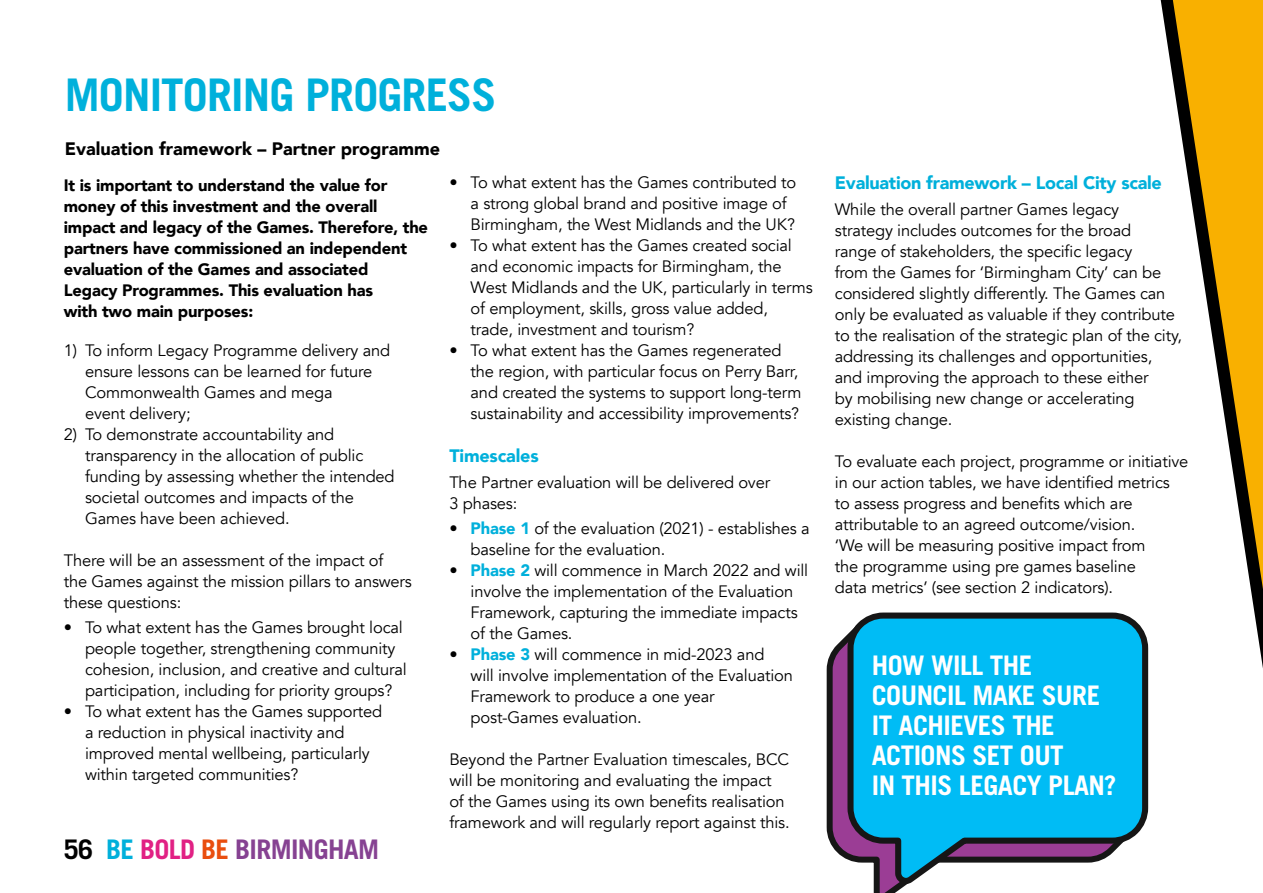
<style>
.page{position:relative;width:1263px;height:893px;background:#fff}
.page>*{position:absolute;margin:0;border:0;box-sizing:border-box;transform-origin:0 0}
.t1{font:700 45px "Trade Gothic";letter-spacing:-.02em;color:#00b0db}
.t2{font:700 27px/30px "Trade Gothic";letter-spacing:-.02em;color:#fff}
.t3{font:700 27px "Trade Gothic";letter-spacing:-.025em;color:#864292}
.t4{font:900 18px "Avenir";letter-spacing:-.015em;color:#00b0db}
.t5{font:900 18px "Avenir";color:#000}
.t6{font:16.5px/21px "Avenir";letter-spacing:-.01em;color:#000}
.t7{font:900 16.5px/21px "Avenir";letter-spacing:-.01em;color:#000}
.s1{color:#000}
.s2{color:#00b0db}
.s3{color:#e12184}
.s4{color:#e94e0f}
.s5{font-weight:900;color:#00b0db}
</style>
<div class="page">
<svg style="left:1160px;top:0;width:103px;height:668px"></svg>
<svg style="left:826px;top:638px;width:77px;height:255px"></svg>
<svg style="left:844px;top:612px;width:305px;height:275px;background:#22acdc"></svg>
<h1 class="t1" style="left:65px;top:68px;width:433px">MONITORING PROGRESS</h1>
<p class="t5" style="left:65px;top:134px;width:377px">Evaluation framework – Partner programme</p>
<p class="t7" style="left:64px;top:174px;width:366px">It is important to understand the value for money of this investment and the overall impact and legacy of the Games. Therefore, the partners have commissioned an independent evaluation of the Games and associated<br>Legacy Programmes. This evaluation has<br>with two main purposes:</p>
<p class="t6" style="left:85px;top:340px;width:307px;text-indent:-21px">1) To inform Legacy Programme delivery and ensure lessons can be learned for future<br>Commonwealth Games and mega<br>event delivery;</p>
<p class="t6" style="left:85px;top:424px;width:311px;text-indent:-21px">2) To demonstrate accountability and transparency in the allocation of public funding by assessing whether the intended societal outcomes and impacts of the Games have been achieved.</p>
<p class="t6" style="left:64px;top:550px;width:350px">There will be an assessment of the impact of<br>the Games against the mission pillars to answers these questions:</p>
<p class="t6" style="left:85px;top:617px;width:323px;text-indent:-21px">• To what extent has the Games brought local people together, strengthening community cohesion, inclusion, and creative and cultural participation, including for priority groups?</p>
<p class="t6" style="left:85px;top:701px;width:299px;text-indent:-21px">• To what extent has the Games supported a reduction in physical inactivity and improved mental wellbeing, particularly within targeted communities?</p>
<h2 class="t3" style="left:64px;top:833px;width:317px"><span class="s1">56</span> <span class="s2">BE</span> <span class="s3">BOLD</span> <span class="s4">BE</span> BIRMINGHAM</h2>
<p class="t6" style="left:471px;top:172px;width:327px;text-indent:-21px">• To what extent has the Games contributed to a strong global brand and positive image of<br>Birmingham, the West Midlands and the UK?</p>
<p class="t6" style="left:471px;top:235px;width:344px;text-indent:-21px">• To what extent has the Games created social and economic impacts for Birmingham, the West Midlands and the UK, particularly in terms of employment, skills, gross value added, trade, investment and tourism?</p>
<p class="t6" style="left:471px;top:340px;width:332px;text-indent:-21px">• To what extent has the Games regenerated the region, with particular focus on Perry Barr, and created the systems to support long-term sustainability and accessibility improvements?</p>
<p class="t4" style="left:449px;top:441px;width:91px">Timescales</p>
<p class="t6" style="left:449px;top:472px;width:322px">The Partner evaluation will be delivered over<br>3 phases:</p>
<p class="t6" style="left:471px;top:518px;width:341px;text-indent:-21px">• <span class="s5">Phase 1</span> of the evaluation (2021) - establishes a baseline for the evaluation.</p>
<p class="t6" style="left:471px;top:560px;width:339px;text-indent:-21px">• <span class="s5">Phase 2</span> will commence in March 2022 and will involve the implementation of the Evaluation Framework, capturing the immediate impacts of the Games.</p>
<p class="t6" style="left:471px;top:644px;width:324px;text-indent:-21px">• <span class="s5">Phase 3</span> will commence in mid-2023 and<br>will involve implementation of the Evaluation Framework to produce a one year post-Games evaluation.</p>
<p class="t6" style="left:449px;top:749px;width:342px">Beyond the Partner Evaluation timescales, BCC will be monitoring and evaluating the impact of the Games using its own benefits realisation framework and will regularly report against this.</p>
<p class="t4" style="left:835px;top:168px;width:329px">Evaluation framework – Local City scale</p>
<p class="t6" style="left:835px;top:199px;width:348px">While the overall partner Games legacy<br>strategy includes outcomes for the broad<br>range of stakeholders, the specific legacy<br>from the Games for ‘Birmingham City’ can be considered slightly differently. The Games can only be evaluated as valuable if they contribute to the realisation of the strategic plan of the city, addressing its challenges and opportunities, and improving the approach to these either<br>by mobilising new change or accelerating existing change.</p>
<p class="t6" style="left:835px;top:451px;width:355px">To evaluate each project, programme or initiative in our action tables, we have identified metrics to assess progress and benefits which are attributable to an agreed outcome/vision.<br>‘We will be measuring positive impact from<br>the programme using pre games baseline<br>data metrics’ (see section 2 indicators).</p>
<h2 class="t2" style="left:872px;top:650px;width:246px">HOW WILL THE<br>COUNCIL MAKE SURE<br>IT ACHIEVES THE<br>ACTIONS SET OUT<br>IN THIS LEGACY PLAN?</h2>
</div>
